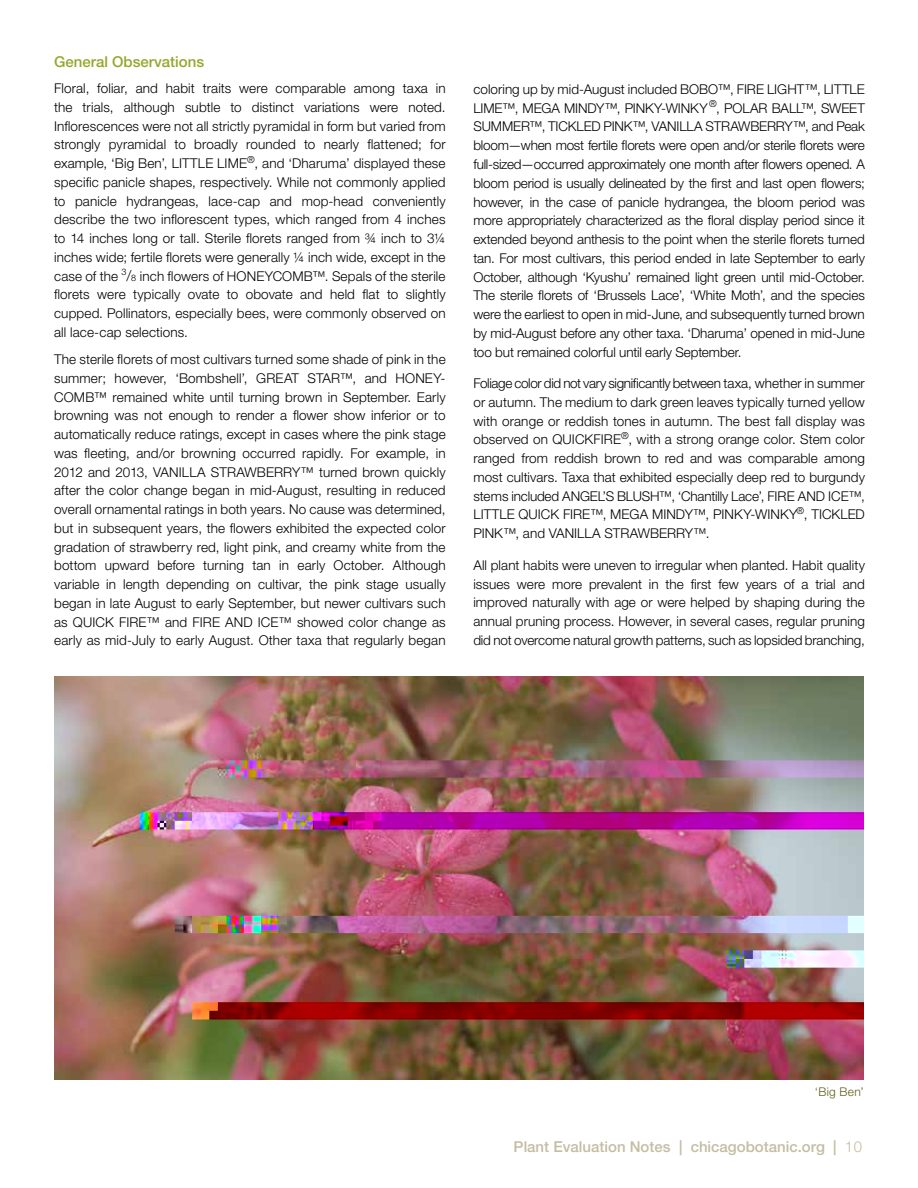
<style>
.page{position:relative;width:918px;height:1188px;background:#fff}
.page>*{position:absolute;margin:0;border:0;box-sizing:border-box;transform-origin:0 0}
.t1{font:500 15px "Helvetica Neue LT Std";color:#c3bda3}
.t2{font:500 15px "Helvetica Neue LT Std";color:#95a72a}
.t3{font:300 13.5px/18.8px "Helvetica Neue LT Std";color:#000;text-align:justify}
.t4{font:300 12px "Helvetica Neue LT Std";letter-spacing:.025em;color:#625d1d}
.s1{font-size:15px}
.s2{font-size:9px}
.s3{font-weight:300}
</style>
<div class="page">
<img style="left:54px;top:676px;width:810px;height:403px">
<p class="t2" style="left:54px;top:53px;width:152px">General Observations</p>
<p class="t3" style="left:54px;top:79px;width:393px">Floral, foliar, and habit traits were comparable among taxa in the trials, although subtle to distinct variations were noted.<br>Inflorescences were not all strictly pyramidal in form but varied from strongly pyramidal to broadly rounded to nearly flattened; for example, ‘Big Ben’, LITTLE LIME<sup>®</sup>, and ‘Dharuma’ displayed these specific panicle shapes, respectively. While not commonly applied to panicle hydrangeas, lace-cap and mop-head conveniently describe the two inflorescent types, which ranged from 4 inches to 14 inches long or tall. Sterile florets ranged from ¾ inch to 3¼ inches wide; fertile florets were generally ¼ inch wide, except in the case of the <sup>3</sup><span class="s1">/</span><span class="s2">8</span> inch flowers of HONEYCOMB™. Sepals of the sterile florets were typically ovate to obovate and held flat to slightly cupped. Pollinators, especially bees, were commonly observed on all lace-cap selections.</p>
<p class="t3" style="left:54px;top:350px;width:393px">The sterile florets of most cultivars turned some shade of pink in the summer; however, ‘Bombshell’, GREAT STAR™, and HONEY-COMB™ remained white until turning brown in September. Early browning was not enough to render a flower show inferior or to automatically reduce ratings, except in cases where the pink stage was fleeting, and/or browning occurred rapidly. For example, in 2012 and 2013, VANILLA STRAWBERRY™ turned brown quickly after the color change began in mid-August, resulting in reduced overall ornamental ratings in both years. No cause was determined, but in subsequent years, the flowers exhibited the expected color gradation of strawberry red, light pink, and creamy white from the bottom upward before turning tan in early October. Although variable in length depending on cultivar, the pink stage usually began in late August to early September, but newer cultivars such as QUICK FIRE™ and FIRE AND ICE™ showed color change as early as mid-July to early August. Other taxa that regularly began</p>
<p class="t3" style="left:473px;top:80px;width:393px">coloring up by mid-August included BOBO™, FIRE LIGHT™, LITTLE LIME™, MEGA MINDY™, PINKY-WINKY <sup>®</sup>, POLAR BALL™, SWEET SUMMER™, TICKLED PINK™, VANILLA STRAWBERRY™, and Peak bloom—when most fertile florets were open and/or sterile florets were full-sized—occurred approximately one month after flowers opened. A bloom period is usually delineated by the first and last open flowers; however, in the case of panicle hydrangea, the bloom period was more appropriately characterized as the floral display period since it extended beyond anthesis to the point when the sterile florets turned tan. For most cultivars, this period ended in late September to early October, although ‘Kyushu’ remained light green until mid-October.<br>The sterile florets of ‘Brussels Lace’, ‘White Moth’, and the species were the earliest to open in mid-June, and subsequently turned brown by mid-August before any other taxa. ‘Dharuma’ opened in mid-June too but remained colorful until early September.</p>
<p class="t3" style="left:473px;top:374px;width:393px">Foliage color did not vary significantly between taxa, whether in summer or autumn. The medium to dark green leaves typically turned yellow with orange or reddish tones in autumn. The best fall display was observed on QUICKFIRE<sup>®</sup>, with a strong orange color. Stem color ranged from reddish brown to red and was comparable among most cultivars. Taxa that exhibited especially deep red to burgundy stems included ANGEL’S BLUSH™, ‘Chantilly Lace’, FIRE AND ICE™, LITTLE QUICK FIRE™, MEGA MINDY™, PINKY-WINKY<sup>®</sup>, TICKLED PINK™, and VANILLA STRAWBERRY™.</p>
<p class="t3" style="left:473px;top:555px;width:393px">All plant habits were uneven to irregular when planted. Habit quality issues were more prevalent in the first few years of a trial and improved naturally with age or were helped by shaping during the annual pruning process. However, in several cases, regular pruning did not overcome natural growth patterns, such as lopsided branching,</p>
<p class="t4" style="left:815px;top:1084px;width:51px">‘Big Ben’</p>
<p class="t1" style="left:514px;top:1138px;width:350px">Plant Evaluation Notes | chicagobotanic.org | <span class="s3">10</span></p>
</div>
